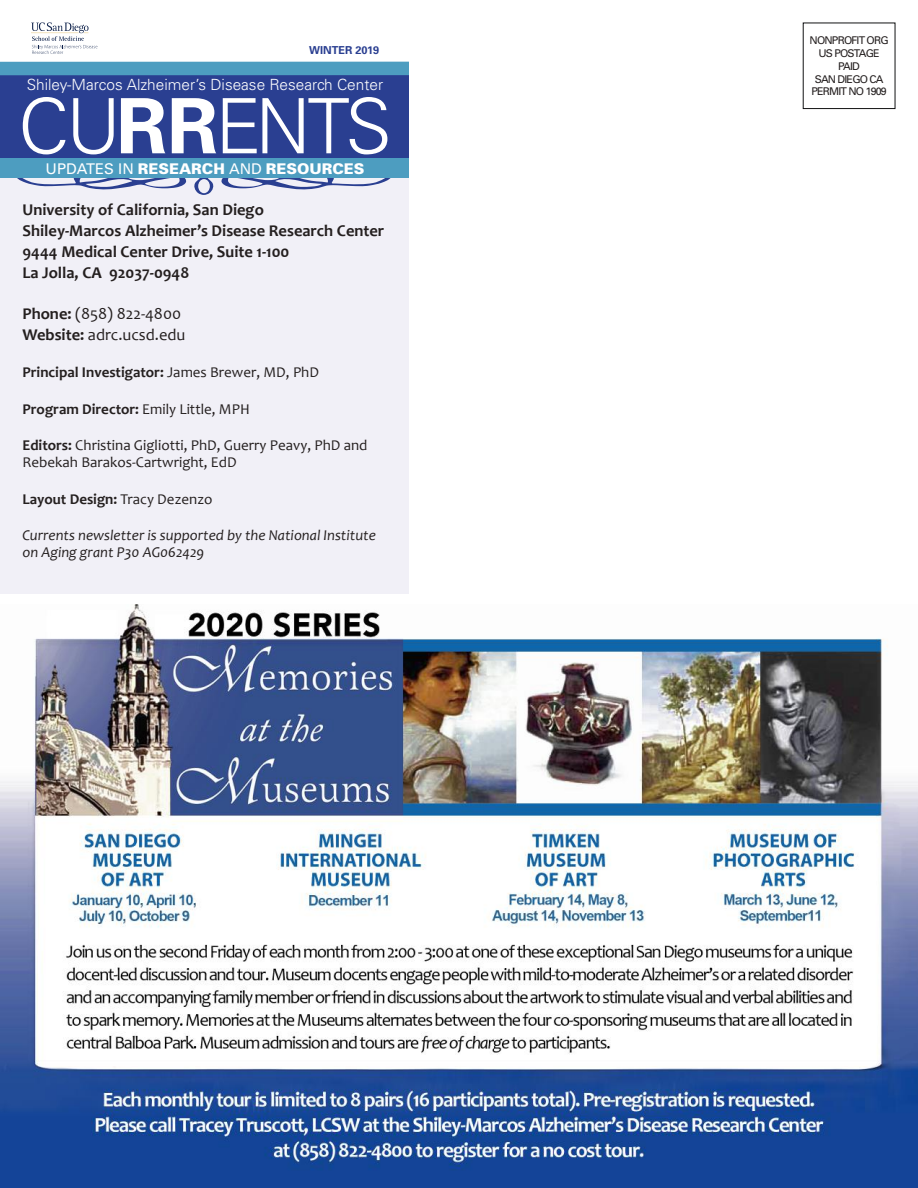
<style>
.page{position:relative;width:918px;height:1188px;background:#fff}
.page>*{position:absolute;margin:0;border:0;box-sizing:border-box;transform-origin:0 0}
.t1{font:300 76.35px "Univers";letter-spacing:-.05em;color:#fff}
.t2{font:700 16.5px/21px "Candara";color:#241f1f}
.t3{font:16.5px/21px "Candara";color:#241f1f}
.t4{font:300 15.45px "Univers";color:#fff}
.t5{font:700 15px "Candara";color:#241f1f}
.t6{font:15px/16.5px "Candara";color:#241f1f}
.t7{font:italic 15px/16.5px "Candara";color:#241f1f}
.t8{font:900 14.7px "Univers";color:#fff}
.t9{font:700 10.95px "Univers";color:#2a3f91}
.t10{font:10.65px/12.8px "Univers";letter-spacing:-.075em;color:#241f1f;text-align:center}
.s1{font-weight:700}
.s2{font-weight:400}
</style>
<div class="page">
<div style="left:0;top:176px;width:409px;height:418px;background:#f1f0f7"></div>
<svg style="left:17px;top:178px;width:374px;height:17px"></svg>
<div style="left:0;top:74px;width:409px;height:85px;background:#2a3f91"></div>
<div style="left:0;top:158px;width:409px;height:20px;background:#4d9dc0"></div>
<div style="left:0;top:62px;width:409px;height:13px;background:#4d9dc0"></div>
<svg style="left:31px;top:22px;width:66px;height:32px"></svg>
<img style="left:0;top:604px;width:918px;height:584px">
<p class="t9" style="left:309px;top:43px;width:71px">WINTER 2019</p>
<p class="t4" style="left:27px;top:75px;width:358px">Shiley-Marcos Alzheimer’s Disease Research Center</p>
<h1 class="t1" style="left:18px;top:80px;width:375px">CU<span class="s1">RR</span>ENTS</h1>
<p class="t8" style="left:46px;top:159px;width:320px"><span class="s2">UPDATES IN</span> RESEARCH <span class="s2">AND</span> RESOURCES</p>
<p class="t2" style="left:22px;top:199px;width:363px">University of California, San Diego<br>Shiley-Marcos Alzheimer’s Disease Research Center 9444 Medical Center Drive, Suite 1-100<br>La Jolla, CA 92037-0948</p>
<p class="t3" style="left:22px;top:303px;width:164px"><span class="s1">Phone:</span> (858) 822-4800<br><span class="s1">Website:</span> adrc.ucsd.edu</p>
<p class="t5" style="left:22px;top:363px;width:298px">Principal Investigator: <span class="s2">James Brewer, MD, PhD</span></p>
<p class="t5" style="left:22px;top:399px;width:229px">Program Director: <span class="s2">Emily Little, MPH</span></p>
<p class="t6" style="left:22px;top:437px;width:346px"><span class="s1">Editors:</span> Christina Gigliotti, PhD, Guerry Peavy, PhD and<br>Rebekah Barakos-Cartwright, EdD</p>
<p class="t5" style="left:22px;top:489px;width:192px">Layout Design: <span class="s2">Tracy Dezenzo</span></p>
<p class="t7" style="left:22px;top:527px;width:355px">Currents newsletter is supported by the National Institute on Aging grant P30 AG062429</p>
<p class="t10" style="left:810px;top:34px;width:81px">NONPROFIT ORG<br>US POSTAGE<br>PAID<br>SAN DIEGO CA<br>PERMIT NO 1909</p>
</div>
